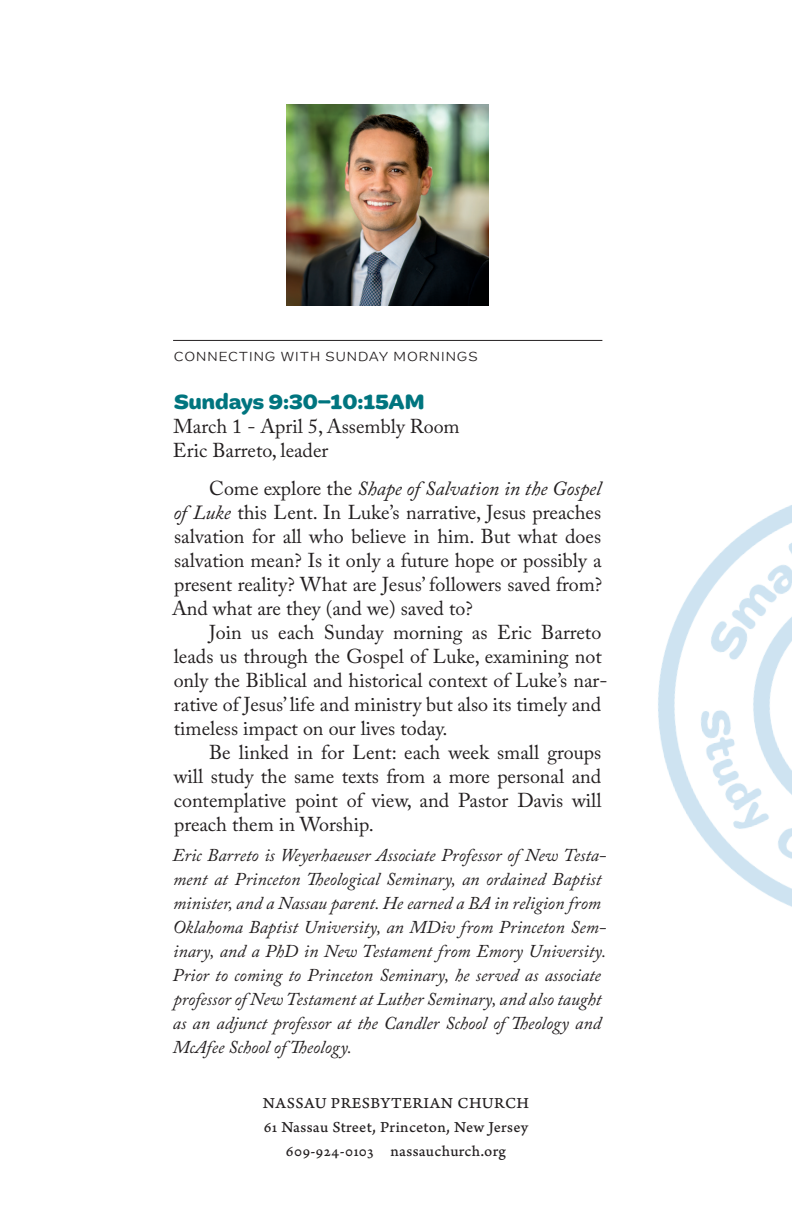
<style>
.page{position:relative;width:792px;height:1224px;background:#fff}
.page>*{position:absolute;margin:0;border:0;box-sizing:border-box;transform-origin:0 0}
.Calendar-Day{font:700 22px "Marigny";color:#00757f}
.Calendar-Detail{font:20px/24px "Adobe Caslon Pro";color:#231f20;text-align:justify}
.Calendar-Location{font:20px "Adobe Caslon Pro";color:#231f20}
.Calendar-Leader-Deta{font:italic 18px/24px "Adobe Caslon Pro";color:#231f20}
.Calendar-Leader-Deta-2{font:16px/24px "Arno Pro Caption";letter-spacing:.02em;color:#231f20;text-align:center}
.Calendar-Day-2{font:14px "Marigny";letter-spacing:.07em;color:#231f20}
.s1{font-style:italic}
</style>
<div class="page">
<img style="left:658px;top:505px;width:134px;height:402px">
<hr style="left:173px;top:340px;width:429px;height:1px;background:#231f20">
<img style="left:287px;top:104px;width:202px;height:202px">
<p class="Calendar-Day-2" style="left:174px;top:348px;width:305px">CONNECTING WITH SUNDAY MORNINGS</p>
<p class="Calendar-Day" style="left:174px;top:388px;width:252px">Sundays 9:30–10:15AM</p>
<p class="Calendar-Location" style="left:173px;top:414px;width:288px">March 1 - April 5, Assembly Room</p>
<p class="Calendar-Detail" style="left:173px;top:438px;width:157px">Eric Barreto, leader</p>
<p class="Calendar-Detail" style="left:172px;top:476px;width:432px;text-indent:37px">Come explore the <span class="s1">Shape of Salvation in the Gospel of Luke</span> this Lent. In Luke’s narrative, Jesus preaches salvation for all who believe in him. But what does salvation mean? Is it only a future hope or possibly a present reality? What are Jesus’ followers saved from?<br>And what are they (and we) saved to?</p>
<p class="Calendar-Detail" style="left:174px;top:620px;width:435px;text-align:left;text-indent:35px">Join us each Sunday morning as Eric Barreto leads us through the Gospel of Luke, examining not only the Biblical and historical context of Luke’s nar&shy;rative of Jesus’ life and ministry but also its timely and timeless impact on our lives today.</p>
<p class="Calendar-Detail" style="left:174px;top:740px;width:429px;text-indent:35px">Be linked in for Lent: each week small groups will study the same texts from a more personal and contemplative point of view, and Pastor Davis will preach them in Worship.</p>
<p class="Calendar-Leader-Deta" style="left:172px;top:843px;width:436px">Eric Barreto is Weyerhaeuser Associate Professor of New Testa&shy;ment at Princeton Theological Seminary, an ordained Baptist minister, and a Nassau parent. He earned a BA in religion from Oklahoma Baptist University, an MDiv from Princeton Sem&shy;inary, and a PhD in New Testament from Emory University.<br>Prior to coming to Princeton Seminary, he served as associate professor of New Testament at Luther Seminary, and also taught as an adjunct professor at the Candler School of Theology and McAfee School of Theology.</p>
<p class="Calendar-Leader-Deta-2" style="left:263px;top:1091px;width:268px">NASSAU PRESBYTERIAN CHURCH<br>61 Nassau Street, Princeton, New Jersey<br>609-924-0103 nassauchurch.org</p>
</div>
